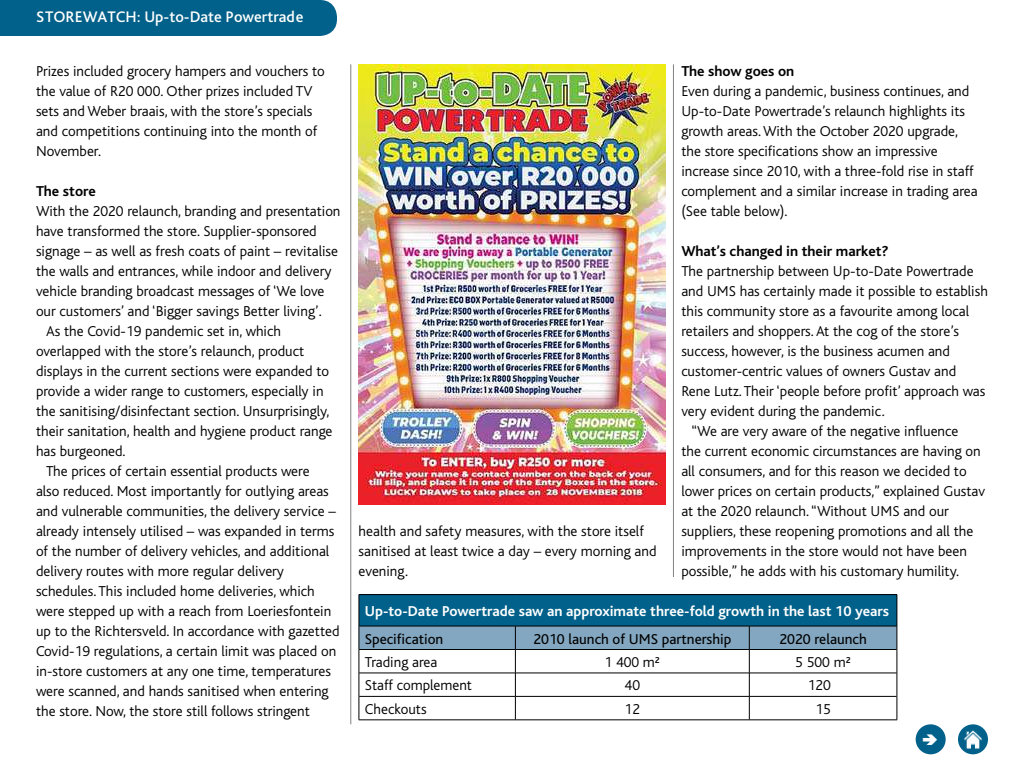
<style>
.page{position:relative;width:1024px;height:768px;background:#fff}
.page>*{position:absolute;margin:0;border:0;box-sizing:border-box;transform-origin:0 0}
.t1{font:500 16px "Bliss Pro";color:#fff}
.t2{font:300 15px/20px "Bliss";color:#000}
.t3{font:700 15px "Bliss";color:#fff}
.t4{font:15px "Bliss";color:#000}
.t5{font:700 15px "Bliss";color:#000}
</style>
<div class="page">
<div style="left:0;top:0;width:337px;height:36px;background:#02618a"></div>
<hr style="left:351px;top:64px;width:1px;height:660px;background:#808285">
<div style="left:916px;top:724px;width:30px;height:30px;background:#02618a;border-radius:50%"></div>
<div style="left:958px;top:724px;width:30px;height:30px;background:#02618a;border-radius:50%"></div>
<img style="left:964px;top:730px;width:18px;height:18px">
<hr style="left:673px;top:64px;width:1px;height:513px;background:#808285">
<img style="left:359px;top:64px;width:307px;height:440px">
<div style="left:359px;top:595px;width:538px;height:31px;background:#02618a"></div>
<hr style="left:359px;top:594px;width:156px;height:1px;background:#000">
<hr style="left:359px;top:595px;width:1px;height:31px;background:#000">
<hr style="left:515px;top:594px;width:234px;height:1px;background:#000">
<hr style="left:749px;top:594px;width:148px;height:1px;background:#000">
<hr style="left:897px;top:595px;width:1px;height:31px;background:#000">
<hr style="left:359px;top:720px;width:156px;height:1px;background:#000">
<hr style="left:515px;top:720px;width:234px;height:1px;background:#000">
<hr style="left:749px;top:720px;width:148px;height:1px;background:#000">
<svg style="left:359px;top:626px;width:539px;height:94px"></svg>
<p class="t1" style="left:36px;top:6px;width:269px">STOREWATCH: Up-to-Date Powertrade</p>
<p class="t2" style="left:36px;top:61px;width:290px">Prizes included grocery hampers and vouchers to the value of R20 000. Other prizes included TV sets and Weber braais, with the store’s specials and competitions continuing into the month of November.</p>
<p class="t5" style="left:36px;top:183px;width:61px">The store</p>
<p class="t2" style="left:36px;top:201px;width:306px">With the 2020 relaunch, branding and presentation</p>
<p class="t2" style="left:36px;top:221px;width:282px">have transformed the store. Supplier-sponsored</p>
<p class="t2" style="left:36px;top:241px;width:304px">signage – as well as fresh coats of paint – revitalise</p>
<p class="t2" style="left:36px;top:261px;width:297px">the walls and entrances, while indoor and delivery</p>
<p class="t2" style="left:36px;top:281px;width:290px">vehicle branding broadcast messages of ‘We love</p>
<p class="t2" style="left:36px;top:301px;width:287px">our customers’ and ‘Bigger savings Better living’.</p>
<p class="t2" style="left:46px;top:321px;width:237px">As the Covid-19 pandemic set in, which</p>
<p class="t2" style="left:36px;top:341px;width:270px">overlapped with the store’s relaunch, product</p>
<p class="t2" style="left:36px;top:361px;width:295px">displays in the current sections were expanded to</p>
<p class="t2" style="left:36px;top:381px;width:289px">provide a wider range to customers, especially in</p>
<p class="t2" style="left:36px;top:401px;width:295px">the sanitising/disinfectant section. Unsurprisingly,</p>
<p class="t2" style="left:36px;top:421px;width:298px">their sanitation, health and hygiene product range</p>
<p class="t2" style="left:36px;top:441px;width:91px">has burgeoned.</p>
<p class="t2" style="left:46px;top:461px;width:265px">The prices of certain essential products were</p>
<p class="t2" style="left:36px;top:481px;width:294px">also reduced. Most importantly for outlying areas</p>
<p class="t2" style="left:36px;top:501px;width:301px">and vulnerable communities, the delivery service –</p>
<p class="t2" style="left:36px;top:521px;width:300px">already intensely utilised – was expanded in terms</p>
<p class="t2" style="left:36px;top:541px;width:295px">of the number of delivery vehicles, and additional</p>
<p class="t2" style="left:36px;top:561px;width:250px">delivery routes with more regular delivery</p>
<p class="t2" style="left:36px;top:581px;width:280px">schedules. This included home deliveries, which</p>
<p class="t2" style="left:36px;top:601px;width:297px">were stepped up with a reach from Loeriesfontein</p>
<p class="t2" style="left:36px;top:621px;width:305px">up to the Richtersveld. In accordance with gazetted</p>
<p class="t2" style="left:36px;top:641px;width:302px">Covid-19 regulations, a certain limit was placed on</p>
<p class="t2" style="left:36px;top:661px;width:297px">in-store customers at any one time, temperatures</p>
<p class="t2" style="left:36px;top:681px;width:294px">were scanned, and hands sanitised when entering</p>
<p class="t2" style="left:36px;top:701px;width:275px">the store. Now, the store still follows stringent</p>
<p class="t5" style="left:681px;top:63px;width:115px">The show goes on</p>
<p class="t2" style="left:681px;top:81px;width:298px">Even during a pandemic, business continues, and Up-to-Date Powertrade’s relaunch highlights its growth areas. With the October 2020 upgrade, the store specifications show an impressive increase since 2010, with a three-fold rise in staff complement and a similar increase in trading area (See table below).</p>
<p class="t5" style="left:681px;top:243px;width:209px">What’s changed in their market?</p>
<p class="t2" style="left:681px;top:261px;width:294px">The partnership between Up-to-Date Powertrade</p>
<p class="t2" style="left:681px;top:281px;width:308px">and UMS has certainly made it possible to establish</p>
<p class="t2" style="left:681px;top:301px;width:289px">this community store as a favourite among local</p>
<p class="t2" style="left:681px;top:321px;width:279px">retailers and shoppers. At the cog of the store’s</p>
<p class="t2" style="left:681px;top:341px;width:270px">success, however, is the business acumen and</p>
<p class="t2" style="left:681px;top:361px;width:276px">customer-centric values of owners Gustav and</p>
<p class="t2" style="left:681px;top:381px;width:306px">Rene Lutz. Their ‘people before profit’ approach was</p>
<p class="t2" style="left:681px;top:401px;width:205px">very evident during the pandemic.</p>
<p class="t2" style="left:691px;top:421px;width:269px">“We are very aware of the negative influence</p>
<p class="t2" style="left:681px;top:441px;width:301px">the current economic circumstances are having on</p>
<p class="t2" style="left:681px;top:461px;width:287px">all consumers, and for this reason we decided to</p>
<p class="t2" style="left:681px;top:481px;width:305px">lower prices on certain products,” explained Gustav</p>
<p class="t2" style="left:681px;top:501px;width:269px">at the 2020 relaunch. “Without UMS and our</p>
<p class="t2" style="left:681px;top:521px;width:293px">suppliers, these reopening promotions and all the</p>
<p class="t2" style="left:681px;top:541px;width:287px">improvements in the store would not have been</p>
<p class="t2" style="left:681px;top:561px;width:279px">possible,” he adds with his customary humility.</p>
<p class="t2" style="left:359px;top:521px;width:299px">health and safety measures, with the store itself sanitised at least twice a day – every morning and evening.</p>
<p class="t3" style="left:365px;top:603px;width:526px">Up-to-Date Powertrade saw an approximate three-fold growth in the last 10 years</p>
<p class="t4" style="left:365px;top:631px;width:80px">Specification</p>
<p class="t4" style="left:533px;top:631px;width:199px">2010 launch of UMS partnership</p>
<p class="t4" style="left:779px;top:631px;width:89px">2020 relaunch</p>
<p class="t2" style="left:365px;top:652px;width:74px">Trading area</p>
<p class="t2" style="left:605px;top:652px;width:57px">1 400 m²</p>
<p class="t2" style="left:795px;top:652px;width:57px">5 500 m²</p>
<p class="t2" style="left:365px;top:676px;width:109px">Staff complement</p>
<p class="t2" style="left:625px;top:676px;width:17px">40</p>
<p class="t2" style="left:808px;top:676px;width:25px">120</p>
<p class="t2" style="left:365px;top:699px;width:63px">Checkouts</p>
<p class="t2" style="left:625px;top:699px;width:17px">12</p>
<p class="t2" style="left:815px;top:699px;width:17px">15</p>
</div>
